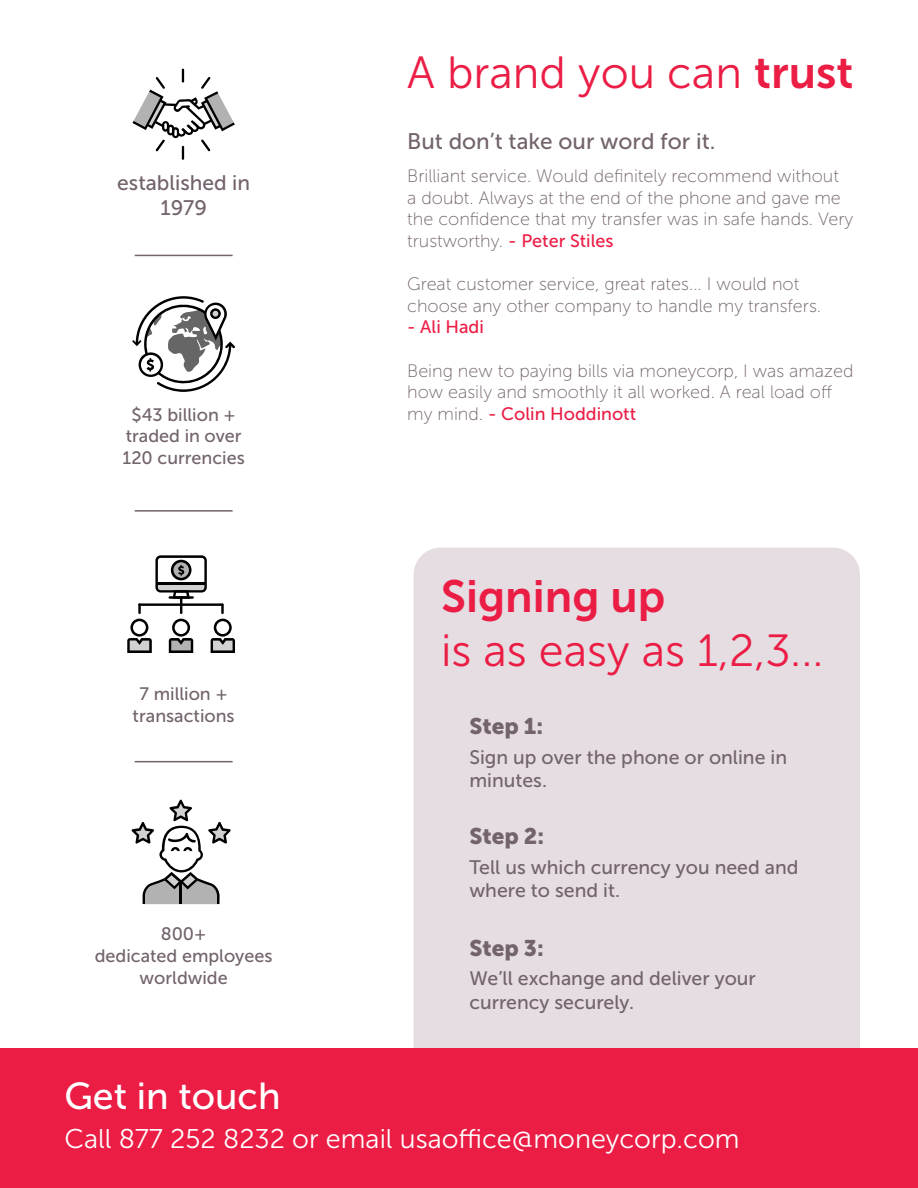
<style>
.page{position:relative;width:918px;height:1188px;background:#fff}
.page>*{position:absolute;margin:0;border:0;box-sizing:border-box;transform-origin:0 0}
.t1{font:45px "Museo Sans 300";color:#eb1d45}
.t2{font:45px "Museo Sans 700";color:#eb1d45}
.t3{font:37.5px "Museo Sans 500";color:#fff}
.t4{font:27px "Museo Sans 300";color:#fff}
.t5{font:22.5px "Museo Sans 500";color:#72636c}
.t6{font:22.5px "Museo Sans 900";color:#72636c}
.t7{font:21px "Museo Sans 500";color:#72636c}
.t8{font:19.5px/23.4px "Museo Sans 500";color:#72636c}
.t9{font:18px/21.6px "Museo Sans 100";color:#72636c}
.t10{font:18px/21.6px "Museo Sans 500";color:#72636c;text-align:center}
.t11{font:18px "Museo Sans 500";color:#eb1d45}
.s1{font-family:"Museo Sans 700"}
.s2{font-family:"Museo Sans 500";color:#eb1d45}
</style>
<div class="page">
<div style="left:414px;top:548px;width:446px;height:501px;background:#e5dde2"></div>
<div style="left:0;top:1049px;width:918px;height:139px;background:#eb1d45"></div>
<svg style="left:132px;top:69px;width:103px;height:91px"></svg>
<hr style="left:135px;top:255px;width:98px;height:1px;background:#72636c">
<svg style="left:127px;top:555px;width:108px;height:98px"></svg>
<svg style="left:132px;top:296px;width:103px;height:96px"></svg>
<hr style="left:135px;top:510px;width:98px;height:2px;background:#72636c">
<hr style="left:135px;top:761px;width:98px;height:1px;background:#72636c">
<svg style="left:132px;top:799px;width:99px;height:105px"></svg>
<p class="t1" style="left:407px;top:48px;width:448px">A brand you can <span class="s1">trust</span></p>
<p class="t7" style="left:117px;top:171px;width:134px">established in</p>
<p class="t7" style="left:160px;top:197px;width:48px">1979</p>
<p class="t10" style="left:132px;top:404px;width:106px">$43 billion +</p>
<p class="t10" style="left:126px;top:425px;width:117px">traded in over</p>
<p class="t10" style="left:123px;top:447px;width:124px">120 currencies</p>
<p class="t10" style="left:133px;top:683px;width:104px">7 million + transactions</p>
<p class="t10" style="left:161px;top:923px;width:47px">800+</p>
<p class="t10" style="left:95px;top:945px;width:179px">dedicated employees worldwide</p>
<p class="t5" style="left:407px;top:129px;width:310px">But don’t take our word for it.</p>
<p class="t9" style="left:407px;top:165px;width:448px">Brilliant service. Would definitely recommend without<br>a doubt. Always at the end of the phone and gave me the confidence that my transfer was in safe hands. Very trustworthy. <span class="s2">- Peter Stiles</span></p>
<p class="t9" style="left:407px;top:273px;width:415px">Great customer service, great rates... I would not choose any other company to handle my transfers.</p>
<p class="t11" style="left:407px;top:317px;width:78px">- Ali Hadi</p>
<p class="t9" style="left:407px;top:360px;width:448px">Being new to paying bills via moneycorp, I was amazed how easily and smoothly it all worked. A real load off my mind. <span class="s2">- Colin Hoddinott</span></p>
<p class="t2" style="left:441px;top:571px;width:226px">Signing up</p>
<p class="t1" style="left:441px;top:626px;width:384px">is as easy as 1,2,3...</p>
<p class="t6" style="left:469px;top:713px;width:75px">Step 1:</p>
<p class="t8" style="left:469px;top:745px;width:319px">Sign up over the phone or online in minutes.</p>
<p class="t6" style="left:469px;top:823px;width:76px">Step 2:</p>
<p class="t8" style="left:469px;top:855px;width:331px">Tell us which currency you need and where to send it.</p>
<p class="t6" style="left:469px;top:935px;width:76px">Step 3:</p>
<p class="t8" style="left:469px;top:967px;width:288px">We’ll exchange and deliver your currency securely.</p>
<p class="t3" style="left:64px;top:1075px;width:218px">Get in touch</p>
<p class="t4" style="left:64px;top:1124px;width:677px">Call 877 252 8232 or email usaoffice@moneycorp.com</p>
</div>
